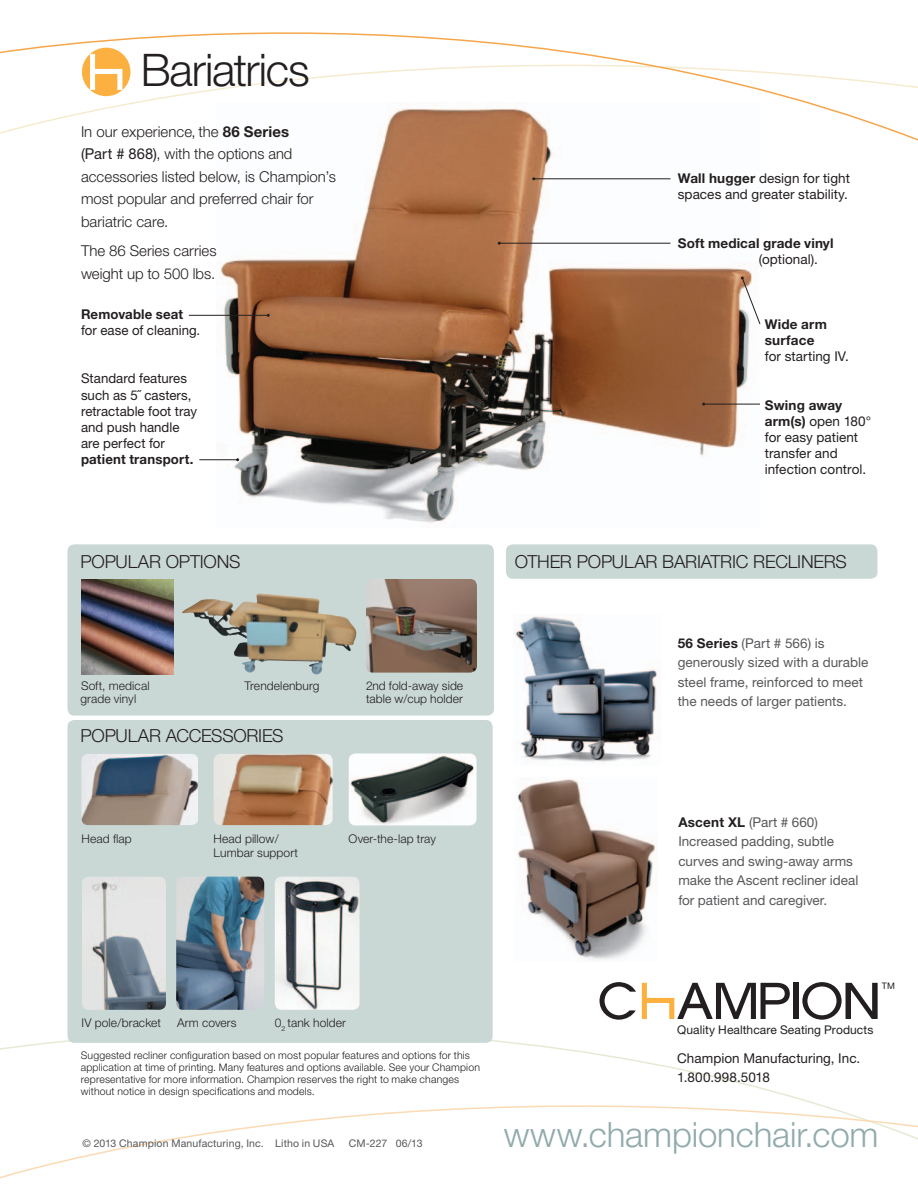
<style>
.page{position:relative;width:918px;height:1188px;background:#fff}
.page>*{position:absolute;margin:0;border:0;box-sizing:border-box;transform-origin:0 0}
.t1{font:300 45px "Helvetica Neue";letter-spacing:-.025em;color:#231f20}
.t2{font:300 34.8px "Helvetica Neue";letter-spacing:-.005em;color:#91aaab}
.t3{font:300 18px "Helvetica Neue";letter-spacing:.07em;color:#231f20}
.t4{font:300 18px "Helvetica Neue";letter-spacing:-.01em;color:#231f20}
.t5{font:300 15px/22.5px "Helvetica Neue";color:#231f20}
.t6{font:13.5px/16.2px "Helvetica Neue LT Std";letter-spacing:.005em;color:#231f20}
.t7{font:13.5px/19.5px "Helvetica Neue LT Std";color:#57585a}
.t8{font:700 13.5px/16.2px "Helvetica Neue LT Std";letter-spacing:.01em;color:#231f20}
.t9{font:300 12px/13.5px "Helvetica Neue";letter-spacing:.01em;color:#231f20}
.t10{font:12px "Helvetica Neue LT Std";letter-spacing:.005em;color:#231f20}
.t11{font:300 10.5px/12px "Helvetica Neue";letter-spacing:.015em;color:#231f20}
.t12{font:10.5px "Helvetica Neue LT Std";letter-spacing:.01em;color:#57585a}
.t13{font:9px "Helvetica Neue LT Std";color:#231f20}
.s1{font-weight:700}
.s2{font-family:"Helvetica Neue LT Std";font-weight:400}
.s3{font-weight:700;color:#231f20}
</style>
<div class="page">
<div style="left:68px;top:720px;width:425px;height:323px;background:#c9d7d5;border-radius:7px"></div>
<div style="left:68px;top:544px;width:426px;height:172px;background:#c9d7d5;border-radius:7px"></div>
<img style="left:217px;top:158px;width:543px;height:365px">
<svg style="left:0;top:1051px;width:918px;height:128px"></svg>
<svg style="left:0;top:32px;width:918px;height:126px"></svg>
<div style="left:138px;top:48px;width:176px;height:44px;background:#fff"></div>
<svg style="left:600px;top:982px;width:36px;height:38px"></svg>
<div style="left:793px;top:983px;width:6px;height:36px;background:#231f20"></div>
<svg style="left:802px;top:982px;width:76px;height:38px"></svg>
<svg style="left:642px;top:983px;width:148px;height:36px"></svg>
<div style="left:506px;top:544px;width:371px;height:35px;background:#c9d7d5;border-radius:7px"></div>
<img style="left:366px;top:579px;width:111px;height:94px">
<img style="left:81px;top:754px;width:117px;height:71px">
<img style="left:349px;top:753px;width:128px;height:72px">
<img style="left:214px;top:754px;width:119px;height:71px">
<div style="left:82px;top:48px;width:48px;height:48px;background:#fbb03f;border-radius:50%"></div>
<svg style="left:90px;top:54px;width:32px;height:36px"></svg>
<hr style="left:704px;top:404px;width:56px;height:1px;background:#231f20">
<svg style="left:741px;top:277px;width:20px;height:48px"></svg>
<hr style="left:499px;top:243px;width:171px;height:1px;background:#231f20">
<hr style="left:189px;top:315px;width:79px;height:1px;background:#231f20">
<hr style="left:199px;top:459px;width:39px;height:1px;background:#231f20">
<hr style="left:534px;top:178px;width:136px;height:1px;background:#231f20">
<img style="left:81px;top:579px;width:93px;height:95px">
<img style="left:82px;top:877px;width:84px;height:133px">
<img style="left:176px;top:877px;width:88px;height:133px">
<img style="left:275px;top:877px;width:85px;height:133px">
<img style="left:182px;top:595px;width:175px;height:80px">
<img style="left:517px;top:779px;width:139px;height:182px">
<img style="left:514px;top:616px;width:143px;height:146px">
<h1 class="t1" style="left:141px;top:43px;width:171px">Bariatrics</h1>
<p class="t5" style="left:81px;top:120px;width:256px">In our experience, the <span class="s1">86 Series<br></span><span class="s2">(Part # 868)</span>, with the options and accessories listed below, is Champion’s most popular and preferred chair for bariatric care.</p>
<p class="t5" style="left:81px;top:239px;width:137px">The 86 Series carries weight up to 500 lbs.</p>
<p class="t8" style="left:81px;top:305px;width:104px">Removable seat</p>
<p class="t6" style="left:81px;top:322px;width:121px">for ease of cleaning.</p>
<p class="t6" style="left:81px;top:370px;width:118px">Standard features such as 5˝ casters, retractable foot tray and push handle are perfect for</p>
<p class="t8" style="left:81px;top:451px;width:114px">patient transport.</p>
<p class="t6" style="left:678px;top:170px;width:174px"><span class="s1">Wall hugger</span> design for tight spaces and greater stability.</p>
<p class="t8" style="left:678px;top:234px;width:157px">Soft medical grade vinyl</p>
<p class="t6" style="left:759px;top:251px;width:61px">(optional).</p>
<p class="t8" style="left:765px;top:315px;width:64px">Wide arm surface</p>
<p class="t6" style="left:765px;top:348px;width:86px">for starting IV.</p>
<p class="t6" style="left:765px;top:396px;width:108px"><span class="s1">Swing away arm(s)</span> open 180° for easy patient transfer and infection control.</p>
<h3 class="t3" style="left:80px;top:550px;width:97px">Popular optio</h3>
<h3 class="t3" style="left:217px;top:550px;width:19px">ns</h3>
<p class="t9" style="left:81px;top:678px;width:70px">Soft, medical</p>
<p class="t9" style="left:244px;top:678px;width:77px">Trendelenburg</p>
<p class="t9" style="left:80px;top:692px;width:57px">grade vinyl</p>
<h3 class="t3" style="left:80px;top:725px;width:108px">Popular accessories</h3>
<p class="t9" style="left:366px;top:678px;width:99px">2nd fold-away side table w/cup holder</p>
<p class="t9" style="left:82px;top:832px;width:52px">Head flap</p>
<p class="t9" style="left:214px;top:832px;width:67px">Head pillow/</p>
<p class="t9" style="left:349px;top:832px;width:89px">Over-the-lap tray</p>
<p class="t9" style="left:214px;top:845px;width:86px">Lumbar support</p>
<h3 class="t4" style="left:515px;top:550px;width:207px">OTHER Popular bariatric</h3>
<h3 class="t3" style="left:753px;top:550px;width:12px">rec</h3>
<h3 class="t3" style="left:788px;top:550px;width:38px">liners</h3>
<p class="t7" style="left:678px;top:633px;width:192px"><span class="s3">56 Series</span> (Part # 566) is generously sized with a durable steel frame, reinforced to meet the needs of larger patients.</p>
<p class="t7" style="left:678px;top:812px;width:182px"><span class="s3">Ascent XL</span> (Part # 660)<br>Increased padding, subtle curves and swing-away arms make the Ascent recliner ideal for patient and caregiver.</p>
<p class="t9" style="left:82px;top:1016px;width:81px">IV pole/bracket</p>
<p class="t9" style="left:177px;top:1016px;width:61px">Arm covers</p>
<p class="t9" style="left:275px;top:1016px;width:73px">0<sub>2</sub> tank holder</p>
<p class="t11" style="left:81px;top:1049px;width:401px">Suggested recliner configuration based on most popular features and options for this application at time of printing. Many features and options available. See your Champion representative for more information. Champion reserves the right to make changes without notice in design specifications and models.</p>
<p class="t12" style="left:82px;top:1137px;width:253px">© 2013 Champion Manufacturing, Inc. Litho in USA</p>
<p class="t12" style="left:349px;top:1137px;width:75px">CM-227 06/13</p>
<p class="t13" style="left:882px;top:980px;width:15px">TM</p>
<p class="t10" style="left:677px;top:1022px;width:198px">Quality Healthcare Seating Products</p>
<p class="t6" style="left:677px;top:1048px;width:185px;line-height:19.5px">Champion Manufacturing, Inc.<br>1.800.998.5018</p>
<h2 class="t2" style="left:504px;top:1114px;width:376px">www.championchair.com</h2>
</div>
